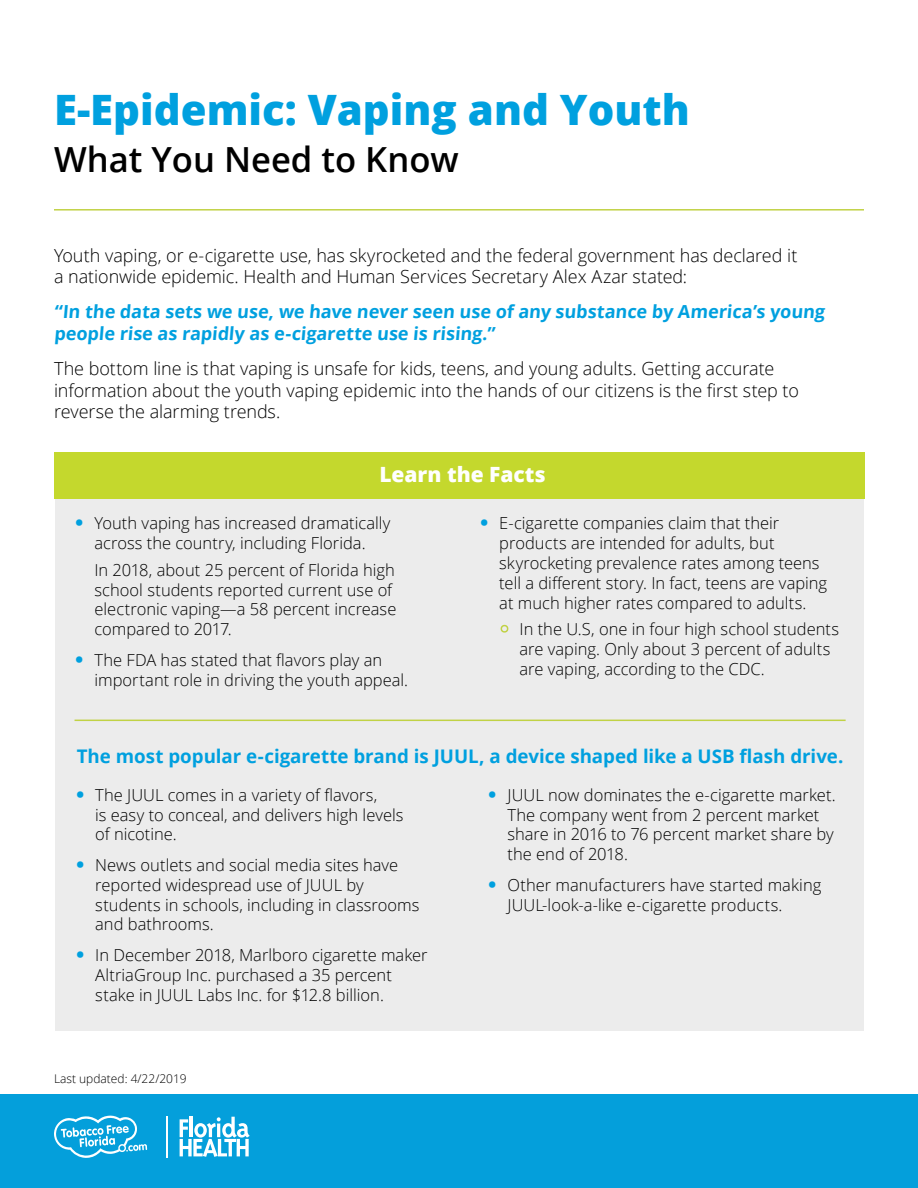
<style>
.page{position:relative;width:918px;height:1188px;background:#fff}
.page>*{position:absolute;margin:0;border:0;box-sizing:border-box;transform-origin:0 0}
.t1{font:800 41.85px "Open Sans";color:#00a0df}
.t2{font:600 34.65px "Open Sans";color:#000}
.t3{font:800 21px "Open Sans";color:#fff}
.t4{font:700 18.75px "Open Sans";letter-spacing:-.005em;color:#00a0df}
.t5{font:300 18px/21.6px "Open Sans";letter-spacing:-.005em;color:#000}
.t6{font:700 18px/21.6px "Open Sans";color:#00a0df}
.t7{font:300 16.5px/19.8px "Open Sans";color:#000}
.t8{font:300 12px "Open Sans";color:#000}
.s1{font-family:"PT Sans";font-weight:700;font-style:italic;font-size:20.7px;color:#00a0df}
</style>
<div class="page">
<div style="left:55px;top:498px;width:809px;height:533px;background:#ececec"></div>
<div style="left:54px;top:452px;width:810px;height:46px;background:#c4d82d"></div>
<svg style="left:500px;top:624px;width:9px;height:9px"></svg>
<hr style="left:75px;top:720px;width:771px;height:1px;background:#c1d245">
<hr style="left:54px;top:209px;width:810px;height:2px;background:#c1d245">
<div style="left:0;top:1094px;width:918px;height:94px;background:#049fdb"></div>
<svg style="left:180px;top:1117px;width:70px;height:40px"></svg>
<svg style="left:54px;top:1116px;width:93px;height:42px"></svg>
<hr style="left:166px;top:1116px;width:1px;height:42px;background:#fff">
<h1 class="t1" style="left:54px;top:78px;width:637px">E-Epidemic: Vaping and Youth</h1>
<h2 class="t2" style="left:54px;top:136px;width:406px">What You Need to Know</h2>
<p class="t5" style="left:54px;top:244px;width:745px">Youth vaping, or e-cigarette use, has skyrocketed and the federal government has declared it a nationwide epidemic. Health and Human Services Secretary Alex Azar stated:</p>
<p class="t6" style="left:54px;top:301px;width:772px">“In the data sets we use, we have never seen use of any substance by America’s young people rise as rapidly as e-cigarette use is rising.”</p>
<p class="t5" style="left:54px;top:357px;width:746px">The bottom line is that vaping is unsafe for kids, teens, and young adults. Getting accurate information about the youth vaping epidemic into the hands of our citizens is the first step to reverse the alarming trends.</p>
<p class="t3" style="left:379px;top:459px;width:168px">Learn the Facts</p>
<p class="t7" style="left:74px;top:513px;width:318px;text-align:center"><span class="s1">•</span> Youth vaping has increased dramatically across the country, including Florida.</p>
<p class="t7" style="left:94px;top:559px;width:303px">In 2018, about 25 percent of Florida high school students reported current use of electronic vaping—a 58 percent increase compared to 2017.</p>
<p class="t7" style="left:94px;top:649px;width:315px;text-indent:-20px"><span class="s1">•</span> The FDA has stated that flavors play an important role in driving the youth appeal.</p>
<p class="t7" style="left:499px;top:513px;width:329px;text-indent:-20px"><span class="s1">•</span> E-cigarette companies claim that their products are intended for adults, but skyrocketing prevalence rates among teens tell a different story. In fact, teens are vaping at much higher rates compared to adults.</p>
<p class="t7" style="left:520px;top:619px;width:321px">In the U.S, one in four high school students are vaping. Only about 3 percent of adults are vaping, according to the CDC.</p>
<p class="t4" style="left:77px;top:743px;width:768px">The most popular e-cigarette brand is JUUL, a device shaped like a USB flash drive.</p>
<p class="t7" style="left:95px;top:785px;width:310px;text-indent:-20px"><span class="s1">•</span> The JUUL comes in a variety of flavors,<br>is easy to conceal, and delivers high levels of nicotine.</p>
<p class="t7" style="left:95px;top:855px;width:326px;text-indent:-20px"><span class="s1">•</span> News outlets and social media sites have reported widespread use of JUUL by students in schools, including in classrooms and bathrooms.</p>
<p class="t7" style="left:95px;top:945px;width:334px;text-indent:-20px"><span class="s1">•</span> In December 2018, Marlboro cigarette maker<br>AltriaGroup Inc. purchased a 35 percent stake in JUUL Labs Inc. for $12.8 billion.</p>
<p class="t8" style="left:54px;top:1070px;width:134px">Last updated: 4/22/2019</p>
<p class="t7" style="left:508px;top:785px;width:330px;text-indent:-20px"><span class="s1">•</span> JUUL now dominates the e-cigarette market.<br>The company went from 2 percent market share in 2016 to 76 percent market share by the end of 2018.</p>
<p class="t7" style="left:508px;top:875px;width:315px;text-indent:-20px"><span class="s1">•</span> Other manufacturers have started making<br>JUUL-look-a-like e-cigarette products.</p>
</div>
